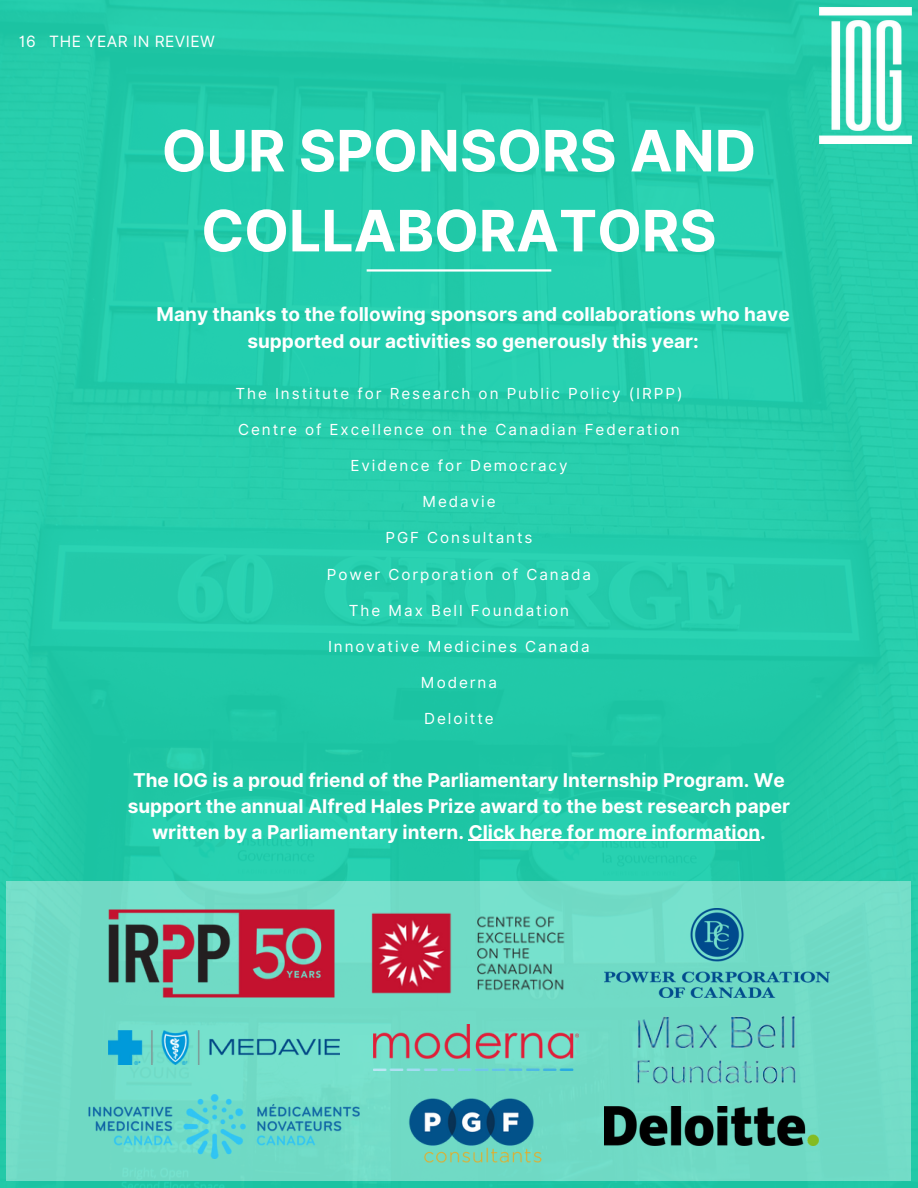
<style>
.page{position:relative;width:918px;height:1188px;background:#fff}
.page>*{position:absolute;margin:0;border:0;box-sizing:border-box;transform-origin:0 0}
.t1{font:700 57.15px/79.9px "Inter";color:#fff;text-align:center}
.t2{font:700 19.05px/25.8px "Inter";color:#fff;text-align:center}
.t3{font:15.6px "Inter";letter-spacing:.03em;color:#fff}
.t4{font:15.3px "Inter";letter-spacing:.125em;color:#fff}
</style>
<div class="page">
<img style="left:0;top:0;width:918px;height:1188px">
<div style="left:7px;top:882px;width:904px;height:299px;background:#70dbc6"></div>
<img style="left:820px;top:8px;width:92px;height:136px">
<hr style="left:367px;top:269px;width:184px;height:3px;background:#fff">
<hr style="left:468px;top:840px;width:292px;height:1px;background:#fff">
<img style="left:109px;top:910px;width:226px;height:88px">
<img style="left:371px;top:912px;width:194px;height:82px">
<img style="left:605px;top:908px;width:225px;height:89px">
<img style="left:637px;top:1015px;width:159px;height:69px">
<img style="left:109px;top:1031px;width:230px;height:33px">
<img style="left:88px;top:1094px;width:271px;height:64px">
<img style="left:373px;top:1024px;width:206px;height:47px">
<img style="left:409px;top:1098px;width:133px;height:65px">
<img style="left:605px;top:1106px;width:214px;height:40px">
<p class="t3" style="left:19px;top:32px;width:19px">16</p>
<p class="t3" style="left:49px;top:32px;width:167px">THE YEAR IN REVIEW</p>
<p class="t1" style="left:162px;top:111px;width:596px">OUR SPONSORS AND<br>COLLABORATORS</p>
<h3 class="t2" style="left:157px;top:301px;width:635px;line-height:26.7px">Many thanks to the following sponsors and collaborations who have supported our activities so generously this year:</h3>
<h1 class="t4" style="left:235px;top:384px;width:449px">The Institute for Research on Public Policy (IRPP)</h1>
<h2 class="t4" style="left:238px;top:420px;width:443px">Centre of Excellence on the Canadian Federation</h2>
<p class="t4" style="left:350px;top:456px;width:219px">Evidence for Democracy</p>
<p class="t4" style="left:422px;top:493px;width:75px">Medavie</p>
<p class="t4" style="left:385px;top:529px;width:149px">PGF Consultants</p>
<p class="t4" style="left:327px;top:565px;width:266px">Power Corporation of Canada</p>
<p class="t4" style="left:349px;top:601px;width:222px">The Max Bell Foundation</p>
<p class="t4" style="left:328px;top:637px;width:263px">Innovative Medicines Canada</p>
<p class="t4" style="left:421px;top:673px;width:78px">Moderna</p>
<p class="t4" style="left:424px;top:710px;width:71px">Deloitte</p>
<p class="t2" style="left:128px;top:767px;width:664px">The IOG is a proud friend of the Parliamentary Internship Program. We support the annual Alfred Hales Prize award to the best research paper written by a Parliamentary intern. Click here for more information.</p>
</div>
